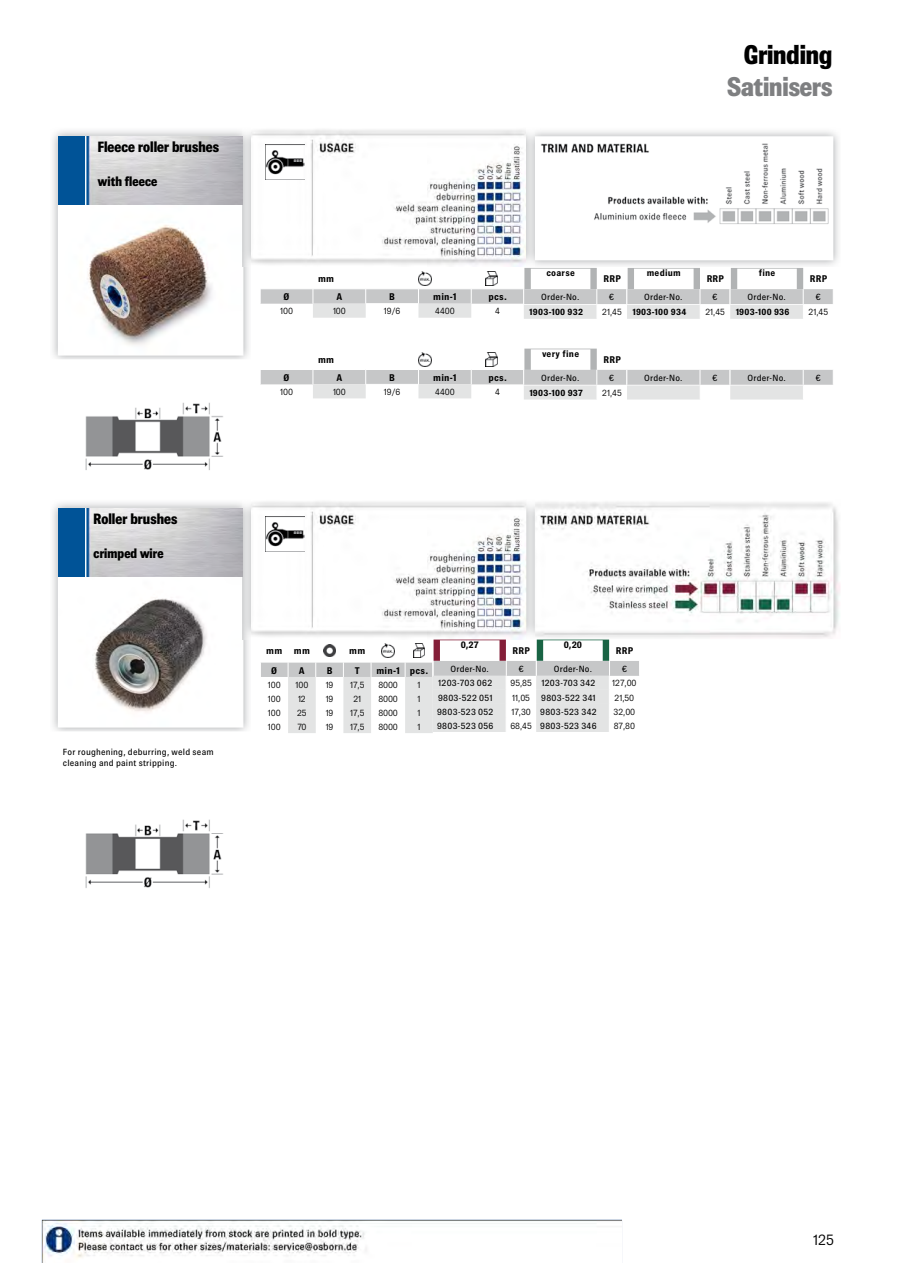
<style>
.page{position:relative;width:915px;height:1263px;background:#fff}
.page>*{position:absolute;margin:0;border:0;box-sizing:border-box;transform-origin:0 0}
.t1{font:800 27px/32px "Brown";letter-spacing:-.005em;color:#7e7f81;text-align:right}
.t2{font:800 15px "Brown";letter-spacing:.005em;color:#000}
.t3{font:300 15px "Brown";color:#000}
.t4{font:800 13.5px "Brown";letter-spacing:.01em;color:#000}
.t5{font:700 9.75px "Brown";letter-spacing:.02em;color:#000}
.t6{font:700 9.3px "Brown";letter-spacing:.025em;color:#000}
.t7{font:9px/10.5px "Brown";letter-spacing:.025em;color:#000}
.t8{font:300 9px "Brown";color:#000}
.t9{font:700 9px "Brown";letter-spacing:.03em;color:#000}
.s1{color:#000}
.s2{font-weight:300}
</style>
<div class="page">
<img style="left:43px;top:1220px;width:578px;height:41px">
<img style="left:52px;top:130px;width:197px;height:229px">
<img style="left:243px;top:129px;width:596px;height:138px">
<img style="left:526px;top:129px;width:8px;height:138px">
<img style="left:59px;top:136px;width:183px;height:219px">
<img style="left:85px;top:402px;width:138px;height:68px">
<img style="left:265px;top:145px;width:39px;height:34px">
<svg style="left:260px;top:268px;width:573px;height:51px"></svg>
<svg style="left:260px;top:349px;width:573px;height:50px"></svg>
<img style="left:52px;top:502px;width:197px;height:229px">
<img style="left:243px;top:501px;width:597px;height:138px">
<img style="left:526px;top:501px;width:8px;height:138px">
<img style="left:59px;top:508px;width:183px;height:219px">
<img style="left:85px;top:819px;width:139px;height:69px">
<img style="left:265px;top:517px;width:39px;height:34px">
<svg style="left:261px;top:639px;width:378px;height:94px"></svg>
<p class="t2" style="left:98px;top:139px;width:123px">Fleece roller brushes</p>
<p class="t4" style="left:98px;top:173px;width:61px">with fleece</p>
<p class="t2" style="left:94px;top:511px;width:85px">Roller brushes</p>
<p class="t4" style="left:94px;top:545px;width:72px">crimped wire</p>
<p class="t7" style="left:63px;top:747px;width:152px">For roughening, deburring, weld seam cleaning and paint stripping.</p>
<p class="t1" style="left:727px;top:39px;width:107px"><span class="s1">Grinding<br></span>Satinisers</p>
<p class="t5" style="left:318px;top:274px;width:18px">mm</p>
<p class="t6" style="left:546px;top:268px;width:30px">coarse</p>
<p class="t5" style="left:603px;top:274px;width:19px">RRP</p>
<p class="t6" style="left:646px;top:268px;width:36px">medium</p>
<p class="t5" style="left:706px;top:274px;width:19px">RRP</p>
<p class="t6" style="left:758px;top:268px;width:18px">fine</p>
<p class="t5" style="left:809px;top:274px;width:19px">RRP</p>
<p class="t5" style="left:283px;top:291px;width:7px">Ø</p>
<p class="t5" style="left:336px;top:291px;width:7px">A</p>
<p class="t5" style="left:389px;top:291px;width:7px">B</p>
<p class="t5" style="left:433px;top:291px;width:25px">min-1</p>
<p class="t5" style="left:488px;top:291px;width:20px">pcs.</p>
<p class="t8" style="left:280px;top:306px;width:14px">100</p>
<p class="t8" style="left:333px;top:306px;width:14px">100</p>
<p class="t8" style="left:383px;top:306px;width:18px">19/6</p>
<p class="t8" style="left:435px;top:306px;width:21px">4400</p>
<p class="t8" style="left:495px;top:306px;width:6px">4</p>
<p class="t7" style="left:541px;top:292px;width:40px">Order-No.</p>
<p class="t7" style="left:609px;top:292px;width:7px">€</p>
<p class="t7" style="left:644px;top:292px;width:40px">Order-No.</p>
<p class="t7" style="left:712px;top:292px;width:7px">€</p>
<p class="t7" style="left:747px;top:292px;width:40px">Order-No.</p>
<p class="t7" style="left:815px;top:292px;width:7px">€</p>
<p class="t9" style="left:529px;top:307px;width:55px">1903-100 932</p>
<p class="t9" style="left:602px;top:307px;width:85px"><span class="s2">21,45</span> 1903-100 934</p>
<p class="t9" style="left:705px;top:307px;width:85px"><span class="s2">21,45</span> 1903-100 936</p>
<p class="t8" style="left:808px;top:307px;width:21px">21,45</p>
<p class="t5" style="left:318px;top:354px;width:18px">mm</p>
<p class="t6" style="left:542px;top:348px;width:39px">very fine</p>
<p class="t5" style="left:603px;top:354px;width:19px">RRP</p>
<p class="t5" style="left:283px;top:372px;width:7px">Ø</p>
<p class="t5" style="left:336px;top:372px;width:7px">A</p>
<p class="t5" style="left:389px;top:372px;width:7px">B</p>
<p class="t5" style="left:433px;top:372px;width:25px">min-1</p>
<p class="t5" style="left:488px;top:372px;width:20px">pcs.</p>
<p class="t8" style="left:280px;top:387px;width:14px">100</p>
<p class="t8" style="left:333px;top:387px;width:14px">100</p>
<p class="t8" style="left:383px;top:387px;width:18px">19/6</p>
<p class="t8" style="left:435px;top:387px;width:21px">4400</p>
<p class="t8" style="left:495px;top:387px;width:6px">4</p>
<p class="t7" style="left:541px;top:372px;width:40px">Order-No.</p>
<p class="t7" style="left:609px;top:372px;width:7px">€</p>
<p class="t7" style="left:644px;top:372px;width:40px">Order-No.</p>
<p class="t7" style="left:712px;top:372px;width:7px">€</p>
<p class="t7" style="left:747px;top:372px;width:40px">Order-No.</p>
<p class="t7" style="left:815px;top:372px;width:7px">€</p>
<p class="t9" style="left:529px;top:388px;width:55px">1903-100 937</p>
<p class="t8" style="left:602px;top:388px;width:21px">21,45</p>
<p class="t5" style="left:266px;top:645px;width:45px">mm mm</p>
<p class="t5" style="left:349px;top:645px;width:18px">mm</p>
<p class="t5" style="left:271px;top:665px;width:7px">Ø</p>
<p class="t5" style="left:299px;top:665px;width:7px">A</p>
<p class="t5" style="left:326px;top:665px;width:7px">B</p>
<p class="t5" style="left:354px;top:665px;width:7px">T</p>
<p class="t5" style="left:376px;top:665px;width:53px">min-1 pcs.</p>
<p class="t8" style="left:268px;top:679px;width:14px">100</p>
<p class="t8" style="left:295px;top:679px;width:14px">100</p>
<p class="t8" style="left:325px;top:679px;width:9px">19</p>
<p class="t8" style="left:350px;top:679px;width:16px">17,5</p>
<p class="t8" style="left:378px;top:679px;width:21px">8000</p>
<p class="t8" style="left:417px;top:679px;width:4px">1</p>
<p class="t8" style="left:268px;top:693px;width:14px">100</p>
<p class="t8" style="left:298px;top:693px;width:9px">12</p>
<p class="t8" style="left:325px;top:693px;width:9px">19</p>
<p class="t8" style="left:353px;top:693px;width:9px">21</p>
<p class="t8" style="left:378px;top:693px;width:21px">8000</p>
<p class="t8" style="left:417px;top:693px;width:4px">1</p>
<p class="t8" style="left:268px;top:707px;width:14px">100</p>
<p class="t8" style="left:297px;top:707px;width:11px">25</p>
<p class="t8" style="left:325px;top:707px;width:9px">19</p>
<p class="t8" style="left:350px;top:707px;width:16px">17,5</p>
<p class="t8" style="left:378px;top:707px;width:21px">8000</p>
<p class="t8" style="left:417px;top:707px;width:4px">1</p>
<p class="t8" style="left:268px;top:721px;width:14px">100</p>
<p class="t8" style="left:297px;top:721px;width:11px">70</p>
<p class="t8" style="left:325px;top:721px;width:9px">19</p>
<p class="t8" style="left:350px;top:721px;width:16px">17,5</p>
<p class="t8" style="left:378px;top:721px;width:21px">8000</p>
<p class="t8" style="left:417px;top:721px;width:4px">1</p>
<p class="t6" style="left:460px;top:639px;width:20px">0,27</p>
<p class="t5" style="left:512px;top:645px;width:19px">RRP</p>
<p class="t6" style="left:563px;top:639px;width:20px">0,20</p>
<p class="t5" style="left:615px;top:645px;width:19px">RRP</p>
<p class="t7" style="left:450px;top:663px;width:40px">Order-No.</p>
<p class="t7" style="left:518px;top:663px;width:7px">€</p>
<p class="t7" style="left:553px;top:663px;width:40px">Order-No.</p>
<p class="t7" style="left:621px;top:663px;width:7px">€</p>
<p class="t7" style="left:438px;top:678px;width:56px">1203-703 062</p>
<p class="t7" style="left:510px;top:678px;width:86px"><span class="s2">95,85</span> 1203-703 342</p>
<p class="t8" style="left:612px;top:678px;width:26px">127,00</p>
<p class="t7" style="left:438px;top:692px;width:56px">9803-522 051</p>
<p class="t8" style="left:512px;top:692px;width:19px">11,05</p>
<p class="t7" style="left:541px;top:692px;width:56px">9803-522 341</p>
<p class="t8" style="left:614px;top:692px;width:21px">21,50</p>
<p class="t7" style="left:437px;top:706px;width:58px">9803-523 052</p>
<p class="t7" style="left:511px;top:706px;width:87px"><span class="s2">17,30</span> 9803-523 342</p>
<p class="t8" style="left:613px;top:706px;width:23px">32,00</p>
<p class="t7" style="left:437px;top:720px;width:58px">9803-523 056</p>
<p class="t7" style="left:510px;top:720px;width:88px"><span class="s2">68,45</span> 9803-523 346</p>
<p class="t8" style="left:613px;top:720px;width:23px">87,80</p>
<p class="t3" style="left:813px;top:1232px;width:22px">125</p>
</div>
